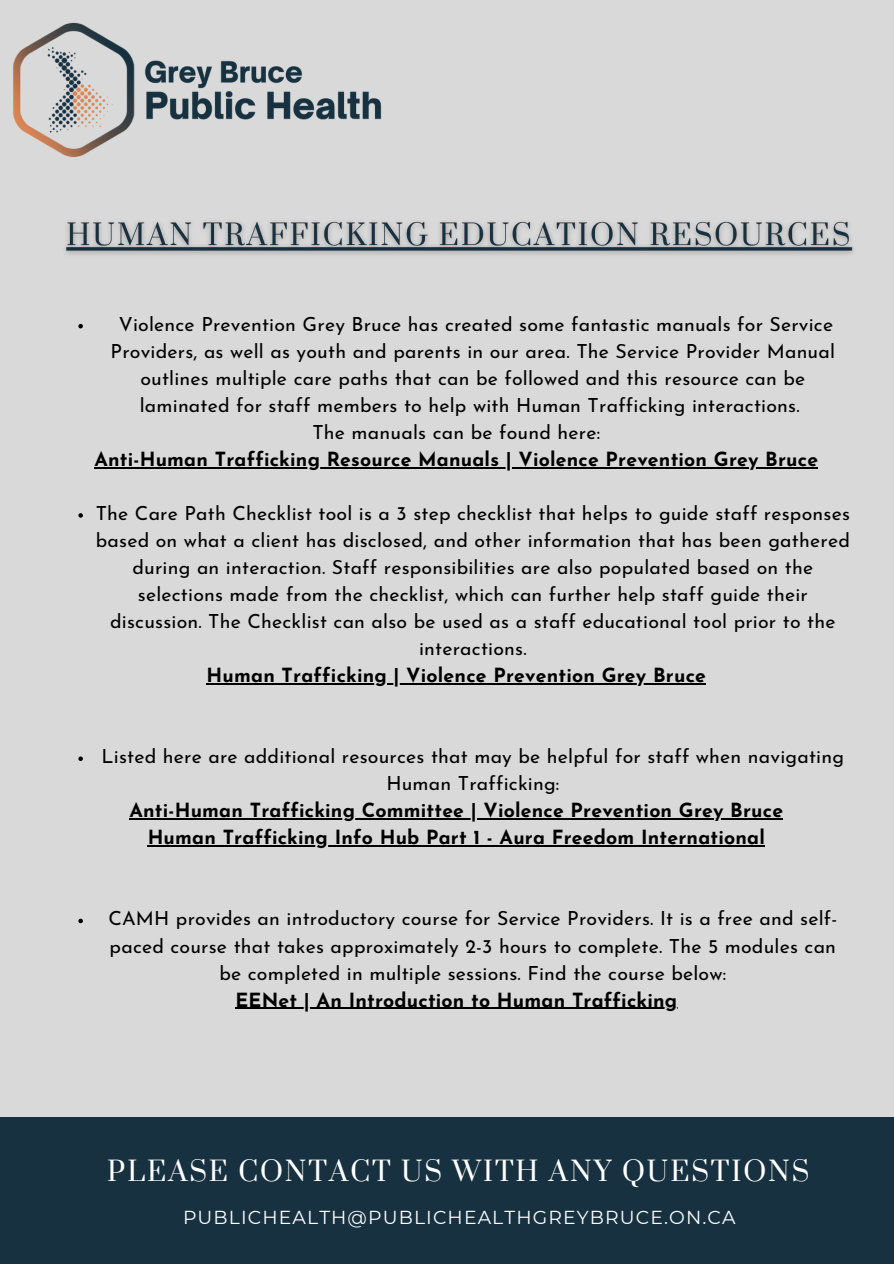
<style>
.page{position:relative;width:894px;height:1264px;background:#fff}
.page>*{position:absolute;margin:0;border:0;box-sizing:border-box;transform-origin:0 0}
.t1{font:33.75px "Suranna";letter-spacing:.06em;color:#fff}
.t2{font:19.5px/27px "Josefin Sans";letter-spacing:.01em;color:#000;text-align:center}
.t3{font:700 19.5px/27px "Josefin Sans";letter-spacing:.01em;color:#000;text-align:center}
.t4{font:18.75px "Montserrat";letter-spacing:.06em;color:#fff}
</style>
<div class="page">
<div style="left:0;top:0;width:893px;height:1263px;background:#d9d9d9"></div>
<img style="left:13px;top:22px;width:369px;height:135px">
<div style="left:0;top:1117px;width:893px;height:146px;background:#173140"></div>
<svg style="left:78px;top:324px;width:5px;height:4px"></svg>
<svg style="left:78px;top:513px;width:5px;height:4px"></svg>
<svg style="left:78px;top:756px;width:5px;height:5px"></svg>
<svg style="left:78px;top:918px;width:5px;height:5px"></svg>
<hr style="left:94px;top:467px;width:724px;height:1px;background:#000">
<hr style="left:206px;top:683px;width:87px;height:1px;background:#000">
<hr style="left:293px;top:683px;width:413px;height:1px;background:#000">
<hr style="left:129px;top:818px;width:654px;height:1px;background:#000">
<hr style="left:148px;top:845px;width:616px;height:1px;background:#000">
<hr style="left:235px;top:1007px;width:442px;height:1px;background:#000">
<img style="left:65px;top:221px;width:788px;height:34px">
<p class="t2" style="left:111px;top:312px;width:725px">Violence Prevention Grey Bruce has created some fantastic manuals for Service Providers, as well as youth and parents in our area. The Service Provider Manual outlines multiple care paths that can be followed and this resource can be laminated for staff members to help with Human Trafficking interactions.</p>
<p class="t2" style="left:312px;top:420px;width:289px">The manuals can be found here:</p>
<p class="t3" style="left:94px;top:447px;width:725px">Anti-Human Trafficking Resource Manuals | Violence Prevention Grey Bruce</p>
<p class="t2" style="left:96px;top:501px;width:755px">The Care Path Checklist tool is a 3 step checklist that helps to guide staff responses based on what a client has disclosed, and other information that has been gathered during an interaction. Staff responsibilities are also populated based on the selections made from the checklist, which can further help staff guide their discussion. The Checklist can also be used as a staff educational tool prior to the interactions.</p>
<p class="t3" style="left:206px;top:663px;width:500px">Human Trafficking | Violence Prevention Grey Bruce</p>
<p class="t2" style="left:102px;top:745px;width:743px">Listed here are additional resources that may be helpful for staff when navigating<br>Human Trafficking:</p>
<p class="t3" style="left:129px;top:799px;width:655px">Anti-Human Trafficking Committee | Violence Prevention Grey Bruce<br>Human Trafficking Info Hub Part 1 - Aura Freedom International</p>
<p class="t2" style="left:108px;top:907px;width:730px">CAMH provides an introductory course for Service Providers. It is a free and self&shy;paced course that takes approximately 2-3 hours to complete. The 5 modules can be completed in multiple sessions. Find the course below:</p>
<p class="t3" style="left:235px;top:988px;width:443px">EENet | An Introduction to Human Trafficking</p>
<h1 class="t1" style="left:107px;top:1149px;width:703px">PLEASE CONTACT US WITH ANY QUESTIONS</h1>
<p class="t4" style="left:183px;top:1205px;width:554px">PUBLICHEALTH@PUBLICHEALTHGREYBRUCE.ON.CA</p>
</div>
